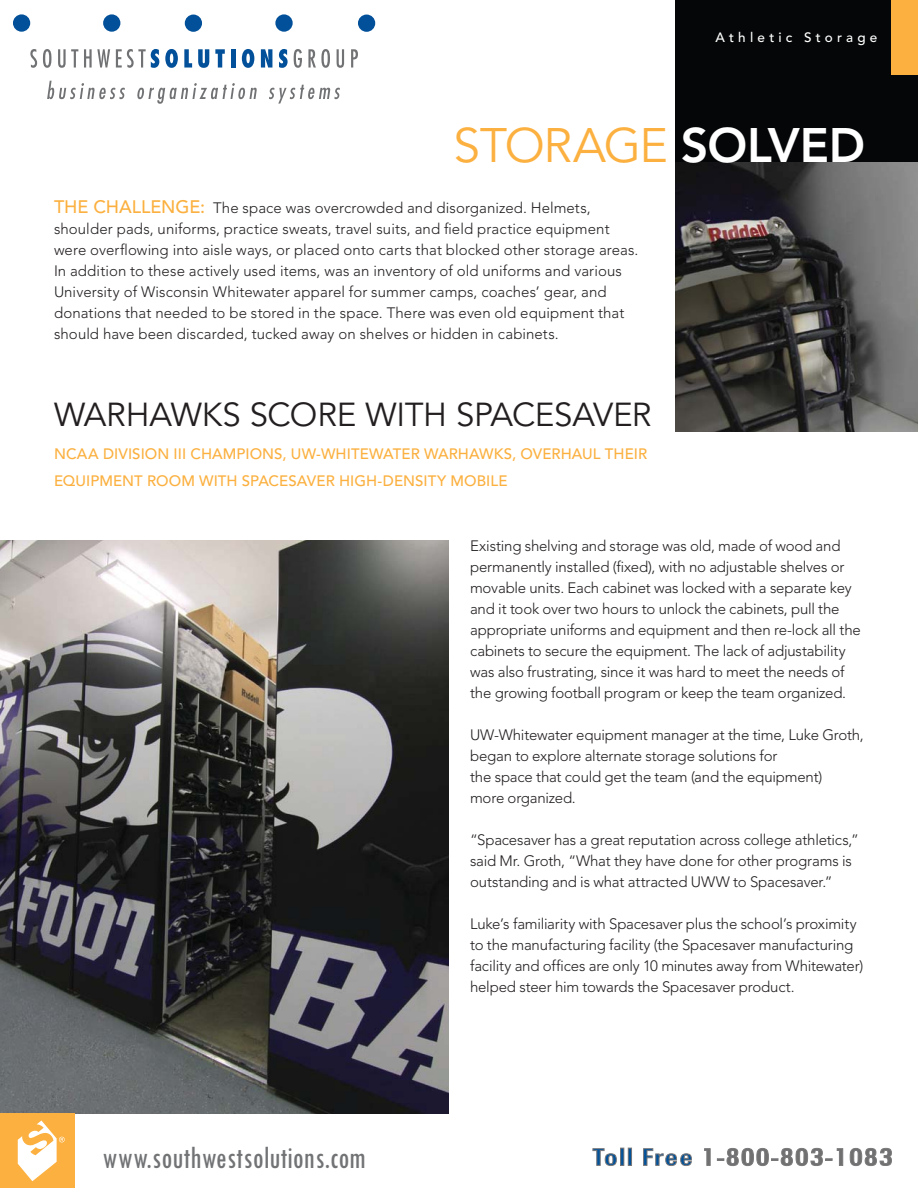
<style>
.page{position:relative;width:918px;height:1188px;background:#fff}
.page>*{position:absolute;margin:0;border:0;box-sizing:border-box;transform-origin:0 0}
.t1{font:48px "Avenir";letter-spacing:-.025em;color:#fbb03f}
.t2{font:33px "Avenir";letter-spacing:-.01em;color:#231f20}
.t3{font:condensed 33px "Tw Cen";color:#717375;scale:.92 1}
.t4{font:300 15px/21px "Avenir";letter-spacing:-.01em;color:#231f20}
.t5{font:500 15px/27px "Avenir";letter-spacing:.005em;color:#fbb03f}
.t6{font:500 13.5px "Avenir";letter-spacing:.315em;color:#fff}
.t7{font:500 12px "Avenir";letter-spacing:.97em;color:#231f20}
.s1{font-weight:800;color:#fff}
.s2{font-weight:500;font-size:18px;color:#fbb03f}
</style>
<div class="page">
<img style="left:675px;top:162px;width:243px;height:270px">
<img style="left:0;top:540px;width:449px;height:574px">
<div style="left:675px;top:0;width:243px;height:162px;background:#050607"></div>
<div style="left:891px;top:0;width:27px;height:74px;background:#fbb03f"></div>
<div style="left:0;top:1114px;width:74px;height:74px;background:#fbb03f"></div>
<svg style="left:18px;top:1121px;width:47px;height:60px"></svg>
<svg style="left:593px;top:1148px;width:24px;height:18px"></svg>
<div style="left:620px;top:1148px;width:4px;height:18px;border:1px solid #79787a"></div>
<div style="left:628px;top:1148px;width:4px;height:18px;border:1px solid #79787a"></div>
<svg style="left:643px;top:1148px;width:49px;height:18px"></svg>
<svg style="left:704px;top:1148px;width:7px;height:18px"></svg>
<svg style="left:717px;top:1148px;width:126px;height:18px"></svg>
<svg style="left:850px;top:1148px;width:42px;height:18px"></svg>
<svg style="left:47px;top:81px;width:78px;height:18px"></svg>
<svg style="left:137px;top:83px;width:120px;height:21px"></svg>
<svg style="left:269px;top:85px;width:71px;height:19px"></svg>
<svg style="left:30px;top:49px;width:7px;height:19px"></svg>
<svg style="left:43px;top:49px;width:8px;height:19px"></svg>
<svg style="left:58px;top:49px;width:20px;height:19px"></svg>
<svg style="left:84px;top:49px;width:26px;height:19px"></svg>
<svg style="left:116px;top:49px;width:43px;height:19px"></svg>
<svg style="left:165px;top:49px;width:13px;height:19px"></svg>
<svg style="left:184px;top:49px;width:8px;height:19px"></svg>
<svg style="left:198px;top:49px;width:11px;height:19px"></svg>
<svg style="left:215px;top:49px;width:10px;height:19px"></svg>
<hr style="left:231px;top:49px;width:4px;height:19px;background:#025099">
<svg style="left:242px;top:49px;width:12px;height:19px"></svg>
<svg style="left:261px;top:49px;width:11px;height:19px"></svg>
<svg style="left:279px;top:49px;width:9px;height:19px"></svg>
<svg style="left:294px;top:49px;width:8px;height:19px"></svg>
<svg style="left:308px;top:49px;width:22px;height:19px"></svg>
<svg style="left:337px;top:49px;width:7px;height:19px"></svg>
<svg style="left:351px;top:49px;width:7px;height:19px"></svg>
<div style="left:358px;top:15px;width:17px;height:17px;background:#025099;border-radius:50%"></div>
<div style="left:13px;top:14px;width:17px;height:18px;background:#025099;border-radius:50%"></div>
<div style="left:185px;top:15px;width:17px;height:17px;background:#025099;border-radius:50%"></div>
<div style="left:103px;top:14px;width:17px;height:18px;background:#025099;border-radius:50%"></div>
<div style="left:275px;top:14px;width:18px;height:18px;background:#025099;border-radius:50%"></div>
<p class="t6" style="left:716px;top:32px;width:163px">Athletic Storage</p>
<h1 class="t1" style="left:454px;top:126px;width:413px">STORAGE <span class="s1">SOLVED</span></h1>
<p class="t4" style="left:54px;top:198px;width:586px"><span class="s2">THE CHALLENGE:</span> The space was overcrowded and disorganized. Helmets, shoulder pads, uniforms, practice sweats, travel suits, and field practice equipment were overflowing into aisle ways, or placed onto carts that blocked other storage areas.<br>In addition to these actively used items, was an inventory of old uniforms and various University of Wisconsin Whitewater apparel for summer camps, coaches’ gear, and donations that needed to be stored in the space. There was even old equipment that should have been discarded, tucked away on shelves or hidden in cabinets.</p>
<h2 class="t2" style="left:54px;top:401px;width:599px">WARHAWKS SCORE WITH SPACESAVER</h2>
<p class="t5" style="left:54px;top:442px;width:595px">NCAA DIVISION III CHAMPIONS, UW-WHITEWATER WARHAWKS, OVERHAUL THEIR<br>EQUIPMENT ROOM WITH SPACESAVER HIGH-DENSITY MOBILE</p>
<p class="t7" style="left:101px;top:1146px;width:114px">Storage</p>
<p class="t7" style="left:240px;top:1146px;width:102px">Solved<sup>®</sup></p>
<h2 class="t3" style="left:102px;top:1137px;width:288px">www.southwestsolutions.com</h2>
<p class="t4" style="left:470px;top:537px;width:392px">Existing shelving and storage was old, made of wood and permanently installed (fixed), with no adjustable shelves or movable units. Each cabinet was locked with a separate key and it took over two hours to unlock the cabinets, pull the appropriate uniforms and equipment and then re-lock all the cabinets to secure the equipment. The lack of adjustability was also frustrating, since it was hard to meet the needs of the growing football program or keep the team organized.</p>
<p class="t4" style="left:470px;top:726px;width:395px">UW-Whitewater equipment manager at the time, Luke Groth, began to explore alternate storage solutions for<br>the space that could get the team (and the equipment)<br>more organized.</p>
<p class="t4" style="left:470px;top:831px;width:390px">“Spacesaver has a great reputation across college athletics,” said Mr. Groth, “What they have done for other programs is outstanding and is what attracted UWW to Spacesaver.”</p>
<p class="t4" style="left:470px;top:915px;width:395px">Luke’s familiarity with Spacesaver plus the school’s proximity to the manufacturing facility (the Spacesaver manufacturing facility and offices are only 10 minutes away from Whitewater) helped steer him towards the Spacesaver product.</p>
</div>
